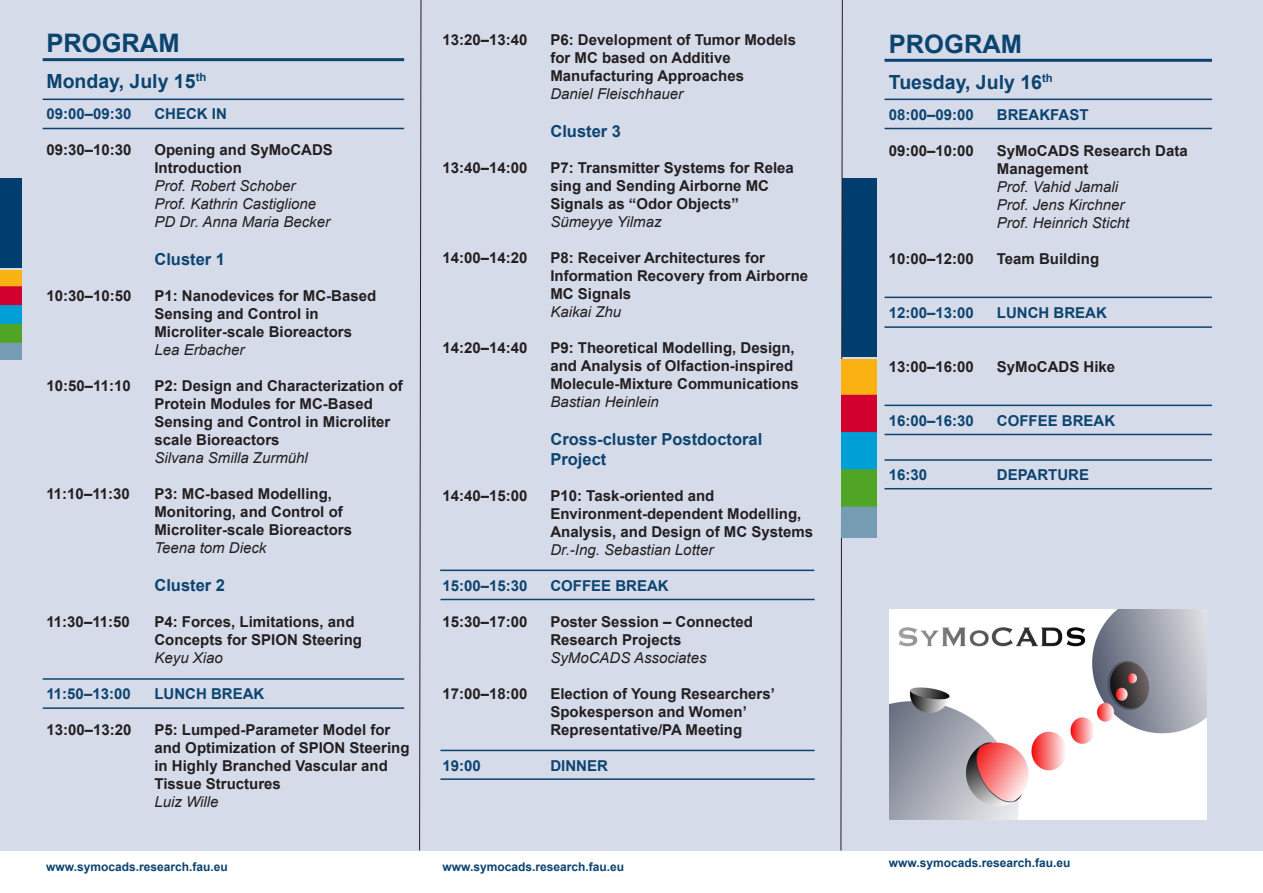
<style>
.page{position:relative;width:1263px;height:893px;background:#fff}
.page>*{position:absolute;margin:0;border:0;box-sizing:border-box;transform-origin:0 0}
.t1{font:700 25.5px "Arial";color:#0c4470}
.t2{font:700 19.5px "Arial";color:#0c4470}
.t3{font:700 16.5px "Arial";color:#0c4470}
.t4{font:700 15px/18px "Arial";color:#231f20}
.t5{font:italic 15px/18px "Arial";color:#231f20}
.t6{font:700 15px "Arial";color:#0c4470}
.t7{font:700 12px "Arial";color:#0c436f}
</style>
<div class="page">
<div style="left:0;top:0;width:1263px;height:850px;background:#d6dbea"></div>
<div style="left:0;top:179px;width:21px;height:89px;background:#003e6f"></div>
<div style="left:843px;top:179px;width:34px;height:178px;background:#003e6f"></div>
<svg style="left:419px;top:0;width:2px;height:851px"></svg>
<svg style="left:840px;top:0;width:3px;height:851px"></svg>
<hr style="left:884px;top:99px;width:328px;height:1px;background:#0c4470">
<hr style="left:884px;top:59px;width:328px;height:3px;background:#0c4470">
<hr style="left:884px;top:297px;width:328px;height:1px;background:#0c4470">
<hr style="left:884px;top:326px;width:328px;height:2px;background:#0c4470">
<hr style="left:884px;top:434px;width:328px;height:1px;background:#0c4470">
<hr style="left:884px;top:405px;width:328px;height:1px;background:#0c4470">
<hr style="left:884px;top:459px;width:328px;height:2px;background:#0c4470">
<hr style="left:884px;top:128px;width:328px;height:1px;background:#0c4470">
<hr style="left:884px;top:488px;width:328px;height:1px;background:#0c4470">
<img style="left:890px;top:609px;width:317px;height:211px">
<img style="left:842px;top:359px;width:34px;height:179px">
<img style="left:0;top:270px;width:21px;height:90px">
<hr style="left:43px;top:58px;width:361px;height:3px;background:#0c4470">
<hr style="left:43px;top:99px;width:361px;height:1px;background:#0c4470">
<hr style="left:43px;top:678px;width:361px;height:2px;background:#0c4470">
<hr style="left:43px;top:707px;width:361px;height:2px;background:#0c4470">
<hr style="left:43px;top:128px;width:361px;height:1px;background:#0c4470">
<hr style="left:440px;top:750px;width:375px;height:1px;background:#0c4470">
<hr style="left:440px;top:778px;width:375px;height:2px;background:#0c4470">
<hr style="left:440px;top:570px;width:374px;height:1px;background:#0c4470">
<hr style="left:440px;top:599px;width:375px;height:1px;background:#0c4470">
<p class="t1" style="left:46px;top:25px;width:135px">PROGRAM</p>
<p class="t2" style="left:46px;top:67px;width:161px">Monday, July 15<sup>th</sup></p>
<p class="t6" style="left:46px;top:103px;width:87px">09:00–09:30</p>
<p class="t6" style="left:154px;top:103px;width:74px">CHECK IN</p>
<p class="t4" style="left:46px;top:141px;width:87px">09:30–10:30</p>
<p class="t4" style="left:154px;top:141px;width:180px">Opening and SyMoCADS</p>
<p class="t4" style="left:154px;top:159px;width:89px">Introduction</p>
<p class="t5" style="left:154px;top:177px;width:163px">Prof. Robert Schober<br>Prof. Kathrin Castiglione</p>
<p class="t5" style="left:154px;top:213px;width:177px">PD Dr. Anna Maria Becker</p>
<p class="t3" style="left:154px;top:247px;width:72px">Cluster 1</p>
<p class="t4" style="left:46px;top:287px;width:87px">10:30–10:50</p>
<p class="t4" style="left:154px;top:287px;width:223px">P1: Nanodevices for MC-Based<br>Sensing and Control in</p>
<p class="t4" style="left:154px;top:323px;width:199px">Microliter-scale Bioreactors</p>
<p class="t5" style="left:154px;top:341px;width:92px">Lea Erbacher</p>
<p class="t4" style="left:46px;top:377px;width:86px">10:50–11:10</p>
<p class="t4" style="left:154px;top:377px;width:250px">P2: Design and Characterization of<br>Protein Modules for MC-Based</p>
<p class="t4" style="left:154px;top:413px;width:237px">Sensing and Control in Microliter scale Bioreactors</p>
<p class="t5" style="left:154px;top:449px;width:155px">Silvana Smilla Zurmühl</p>
<p class="t4" style="left:46px;top:485px;width:85px">11:10–11:30</p>
<p class="t4" style="left:154px;top:485px;width:179px">P3: MC-based Modelling,</p>
<p class="t4" style="left:154px;top:503px;width:190px">Monitoring, and Control of</p>
<p class="t4" style="left:154px;top:521px;width:199px">Microliter-scale Bioreactors</p>
<p class="t5" style="left:154px;top:539px;width:113px">Teena tom Dieck</p>
<p class="t3" style="left:154px;top:573px;width:72px">Cluster 2</p>
<p class="t4" style="left:46px;top:613px;width:85px">11:30–11:50</p>
<p class="t4" style="left:154px;top:613px;width:202px">P4: Forces, Limitations, and</p>
<p class="t4" style="left:154px;top:631px;width:209px">Concepts for SPION Steering</p>
<p class="t5" style="left:154px;top:649px;width:70px">Keyu Xiao</p>
<p class="t6" style="left:46px;top:683px;width:86px">11:50–13:00</p>
<p class="t6" style="left:154px;top:683px;width:111px">LUNCH BREAK</p>
<p class="t4" style="left:46px;top:721px;width:87px">13:00–13:20</p>
<p class="t4" style="left:154px;top:721px;width:257px">P5: Lumped-Parameter Model for and Optimization of SPION Steering in Highly Branched Vascular and<br>Tissue Structures</p>
<p class="t5" style="left:154px;top:793px;width:66px">Luiz Wille</p>
<p class="t4" style="left:442px;top:31px;width:87px">13:20–13:40</p>
<p class="t4" style="left:550px;top:31px;width:247px">P6: Development of Tumor Models for MC based on Additive</p>
<p class="t4" style="left:550px;top:67px;width:195px">Manufacturing Approaches</p>
<p class="t5" style="left:550px;top:85px;width:134px">Daniel Fleischhauer</p>
<p class="t3" style="left:550px;top:120px;width:72px">Cluster 3</p>
<p class="t4" style="left:442px;top:159px;width:87px">13:40–14:00</p>
<p class="t4" style="left:550px;top:159px;width:245px">P7: Transmitter Systems for Relea sing and Sending Airborne MC</p>
<p class="t4" style="left:550px;top:195px;width:190px">Signals as “Odor Objects”</p>
<p class="t5" style="left:550px;top:213px;width:113px">Sümeyye Yilmaz</p>
<p class="t4" style="left:442px;top:249px;width:87px">14:00–14:20</p>
<p class="t4" style="left:550px;top:249px;width:216px">P8: Receiver Architectures for</p>
<p class="t4" style="left:550px;top:267px;width:259px">Information Recovery from Airborne<br>MC Signals</p>
<p class="t5" style="left:550px;top:303px;width:72px">Kaikai Zhu</p>
<p class="t4" style="left:442px;top:339px;width:87px">14:20–14:40</p>
<p class="t4" style="left:550px;top:339px;width:250px">P9: Theoretical Modelling, Design, and Analysis of Olfaction-inspired<br>Molecule-Mixture Communications</p>
<p class="t5" style="left:550px;top:393px;width:110px">Bastian Heinlein</p>
<p class="t3" style="left:550px;top:427px;width:213px">Cross-cluster Postdoctoral</p>
<p class="t3" style="left:550px;top:447px;width:57px">Project</p>
<p class="t4" style="left:442px;top:486px;width:87px">14:40–15:00</p>
<p class="t4" style="left:550px;top:486px;width:165px">P10: Task-oriented and</p>
<p class="t4" style="left:550px;top:504px;width:264px">Environment-dependent Modelling,<br>Analysis, and Design of MC Systems</p>
<p class="t5" style="left:550px;top:541px;width:164px">Dr.-Ing. Sebastian Lotter</p>
<p class="t6" style="left:442px;top:575px;width:87px">15:00–15:30</p>
<p class="t6" style="left:550px;top:575px;width:120px">COFFEE BREAK</p>
<p class="t4" style="left:442px;top:612px;width:87px">15:30–17:00</p>
<p class="t4" style="left:550px;top:612px;width:204px">Poster Session – Connected</p>
<p class="t4" style="left:550px;top:630px;width:132px">Research Projects</p>
<p class="t5" style="left:550px;top:649px;width:158px">SyMoCADS Associates</p>
<p class="t4" style="left:442px;top:684px;width:87px">17:00–18:00</p>
<p class="t4" style="left:550px;top:684px;width:226px">Election of Young Researchers’</p>
<p class="t4" style="left:550px;top:702px;width:198px">Spokesperson and Women’</p>
<p class="t4" style="left:550px;top:720px;width:193px">Representative/PA Meeting</p>
<p class="t6" style="left:442px;top:755px;width:40px">19:00</p>
<p class="t6" style="left:550px;top:755px;width:59px">DINNER</p>
<p class="t7" style="left:46px;top:858px;width:183px">www.symocads.research.fau.eu</p>
<p class="t7" style="left:442px;top:858px;width:183px">www.symocads.research.fau.eu</p>
<p class="t1" style="left:889px;top:26px;width:135px">PROGRAM</p>
<p class="t2" style="left:889px;top:68px;width:165px">Tuesday, July 16<sup>th</sup></p>
<p class="t6" style="left:889px;top:104px;width:87px">08:00–09:00</p>
<p class="t6" style="left:997px;top:104px;width:93px">BREAKFAST</p>
<p class="t4" style="left:889px;top:142px;width:87px">09:00–10:00</p>
<p class="t4" style="left:997px;top:142px;width:192px">SyMoCADS Research Data</p>
<p class="t4" style="left:997px;top:160px;width:93px">Management</p>
<p class="t5" style="left:997px;top:178px;width:123px">Prof. Vahid Jamali</p>
<p class="t5" style="left:997px;top:196px;width:129px">Prof. Jens Kirchner</p>
<p class="t5" style="left:997px;top:214px;width:134px">Prof. Heinrich Sticht</p>
<p class="t4" style="left:889px;top:250px;width:87px">10:00–12:00</p>
<p class="t4" style="left:997px;top:250px;width:104px">Team Building</p>
<p class="t6" style="left:889px;top:302px;width:87px">12:00–13:00</p>
<p class="t6" style="left:997px;top:302px;width:111px">LUNCH BREAK</p>
<p class="t4" style="left:889px;top:358px;width:87px">13:00–16:00</p>
<p class="t4" style="left:997px;top:358px;width:120px">SyMoCADS Hike</p>
<p class="t6" style="left:889px;top:410px;width:87px">16:00–16:30</p>
<p class="t6" style="left:997px;top:410px;width:120px">COFFEE BREAK</p>
<p class="t6" style="left:889px;top:464px;width:40px">16:30</p>
<p class="t6" style="left:997px;top:464px;width:94px">DEPARTURE</p>
<p class="t7" style="left:889px;top:854px;width:183px">www.symocads.research.fau.eu</p>
</div>
